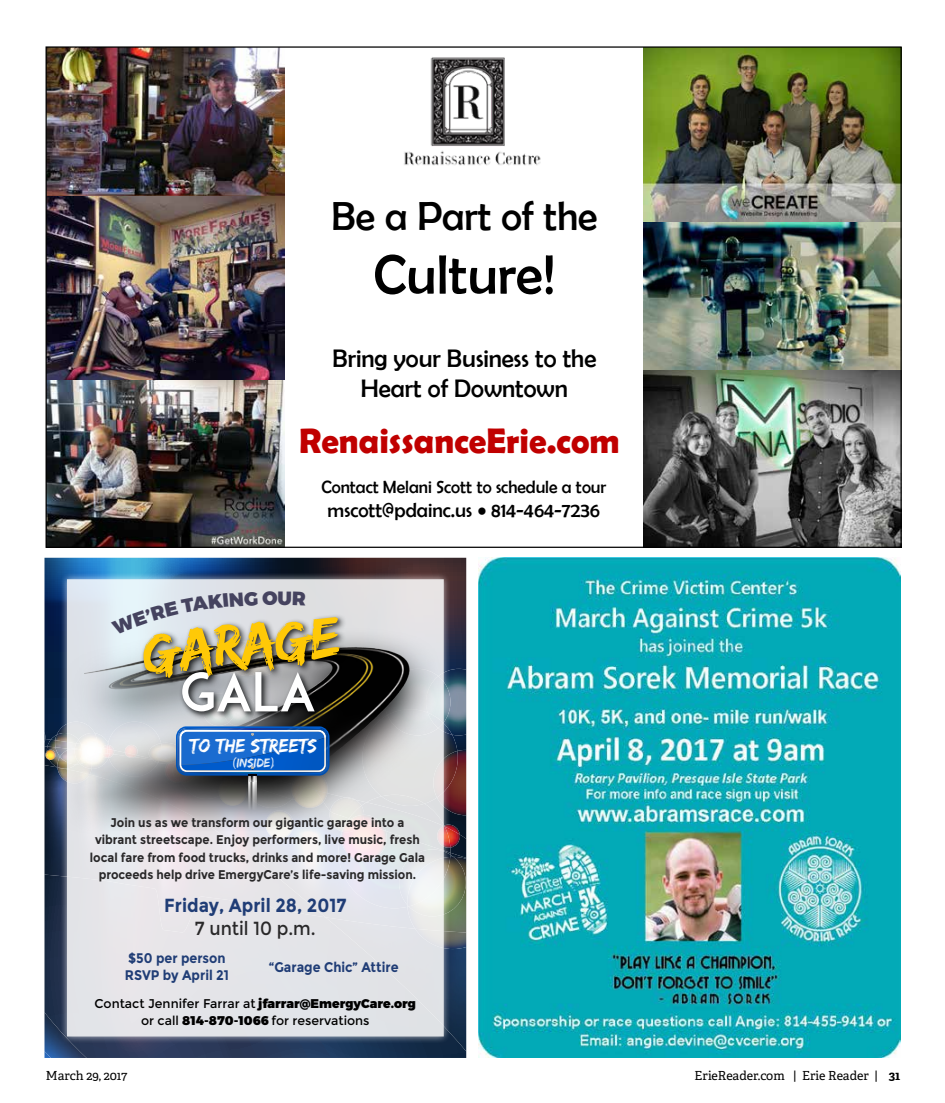
<style>
.page{position:relative;width:945px;height:1103px;background:#fff}
.page>*{position:absolute;margin:0;border:0;box-sizing:border-box;transform-origin:0 0}
.t1{font:60.25px "Edo SZ";color:#ffc907}
.t2{font:55.88px "Berlin Sans FB";color:#000}
.t3{font:40.62px "Berlin Sans FB";color:#000}
.t4{font:700 35.5px "Berlin Sans FB Demi";color:#c00000}
.t5{font:25.5px/30.2px "Berlin Sans FB";color:#000;text-align:center}
.t6{font:20.25px "Berlin Sans FB";color:#000}
.t7{font:19.88px "Edo SZ";color:#fff}
.t8{font:700 19px "Montserrat";color:#203d76;scale:.92 1}
.t9{font:19px "Montserrat";color:#292829;scale:.92 1}
.t10{font:17.88px "Berlin Sans FB";color:#000}
.t11{font:700 13.88px/16.6px "Montserrat";color:#203d76;scale:.92 1}
.t12{font:13px "Edo SZ";color:#fff}
.t13{font:700 12.62px/17.5px "Montserrat";color:#292829;text-align:center;scale:.92 1}
.t14{font:12.62px/16.4px "Montserrat";color:#000;text-align:center}
.t15{font:12.5px "Adelle";color:#000}
.s1{font-weight:900}
.s2{font-weight:700}
</style>
<div class="page">
<img style="left:479px;top:558px;width:421px;height:499px">
<svg style="left:44px;top:558px;width:422px;height:500px;background:#243a5a"></svg>
<img style="left:451px;top:669px;width:15px;height:66px">
<img style="left:457px;top:750px;width:9px;height:7px">
<img style="left:451px;top:715px;width:6px;height:36px">
<img style="left:451px;top:751px;width:7px;height:6px">
<img style="left:44px;top:767px;width:16px;height:165px">
<img style="left:44px;top:1012px;width:43px;height:46px">
<svg style="left:44px;top:1051px;width:7px;height:7px"></svg>
<img style="left:292px;top:949px;width:174px;height:102px">
<img style="left:451px;top:932px;width:15px;height:17px">
<img style="left:451px;top:757px;width:15px;height:99px">
<img style="left:451px;top:916px;width:15px;height:16px">
<img style="left:451px;top:856px;width:15px;height:60px">
<svg style="left:44px;top:732px;width:13px;height:14px"></svg>
<img style="left:44px;top:746px;width:3px;height:21px">
<img style="left:47px;top:746px;width:10px;height:21px">
<div style="left:60px;top:572px;width:391px;height:471px;background:#fff;opacity:.75"></div>
<div style="left:68px;top:580px;width:375px;height:455px;background:#e5e5e9"></div>
<svg style="left:57px;top:628px;width:384px;height:207px"></svg>
<img style="left:84px;top:571px;width:336px;height:212px">
<div style="left:140px;top:613px;width:209px;height:110px;background:#000;opacity:.75"></div>
<img style="left:179px;top:693px;width:141px;height:24px">
<svg style="left:182px;top:693px;width:133px;height:18px;background:#b5b6b8"></svg>
<img style="left:139px;top:611px;width:211px;height:82px">
<svg style="left:249px;top:797px;width:8px;height:17px"></svg>
<svg style="left:151px;top:726px;width:178px;height:71px;background:#426da3"></svg>
<img style="left:48px;top:379px;width:237px;height:167px">
<img style="left:404px;top:57px;width:137px;height:109px">
<img style="left:48px;top:48px;width:237px;height:331px">
<img style="left:643px;top:48px;width:257px;height:498px">
<svg style="left:111px;top:591px;width:195px;height:43px"></svg>
<h3 class="t3" style="left:331px;top:194px;width:268px">Be a Part of the</h3>
<h2 class="t2" style="left:374px;top:243px;width:183px">Culture!</h2>
<h3 class="t5" style="left:332px;top:343px;width:266px">Bring your Business to the<br>Heart of Downtown</h3>
<h3 class="t4" style="left:299px;top:420px;width:322px">RenaissanceErie.com</h3>
<h3 class="t10" style="left:321px;top:477px;width:286px">Contact Melani Scott to schedule a tour</h3>
<h3 class="t6" style="left:328px;top:498px;width:274px">mscott@pdainc.us • 814-464-7236</h3>
<h1 class="t1" style="left:139px;top:619px;width:200px;rotate:-5deg">garage</h1>
<h3 class="t7" style="left:190px;top:734px;width:129px">TO THE STREETS</h3>
<p class="t12" style="left:230px;top:755px;width:48px">(INSIDE)</p>
<p class="t13" style="left:90px;top:813px;width:366px">Join us as we transform our gigantic garage into a vibrant streetscape. Enjoy performers, live music, fresh local fare from food trucks, drinks and more! Garage Gala proceeds help drive EmergyCare’s life-saving mission.</p>
<h3 class="t8" style="left:164px;top:894px;width:199px">Friday, April 28, 2017</h3>
<h3 class="t9" style="left:195px;top:917px;width:133px">7 until 10 p.m.</h3>
<p class="t11" style="left:269px;top:959px;width:142px">“Garage Chic” Attire</p>
<p class="t11" style="left:125px;top:950px;width:115px">$50 per person<br>RSVP by April 21</p>
<p class="t14" style="left:95px;top:995px;width:323px">Contact Jennifer Farrar at <span class="s1">jfarrar@EmergyCare.org </span>or call <span class="s1">814-870-1066</span> for reservations</p>
<p class="t15" style="left:46px;top:1066px;width:83px">March 29, 2017</p>
<p class="t15" style="left:695px;top:1066px;width:207px">ErieReader.com | Erie Reader | <span class="s2">31</span></p>
</div>
